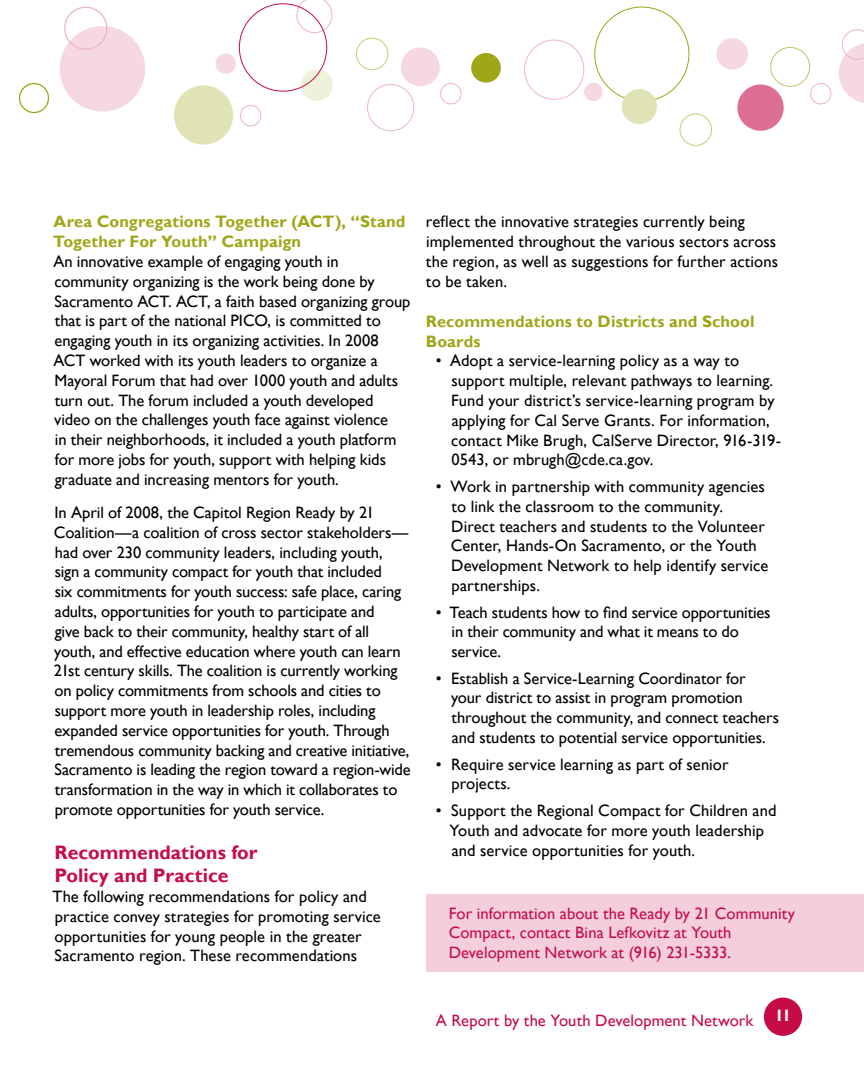
<style>
.page{position:relative;width:864px;height:1080px;background:#fff}
.page>*{position:absolute;margin:0;border:0;box-sizing:border-box;transform-origin:0 0}
.t1{font:700 19.5px/23.4px "Gill Sans";color:#c60c46}
.t2{font:16.5px/19.8px "Gill Sans";letter-spacing:-.005em;color:#000}
.t3{font:16.5px/19.8px "Gill Sans";letter-spacing:.005em;color:#c60c46}
.t4{font:700 16.5px/19.8px "Gill Sans";letter-spacing:.005em;color:#9fa617}
.t5{font:700 16.5px "Gill Sans";color:#fff}
</style>
<div class="page">
<div style="left:716px;top:38px;width:32px;height:32px;background:#f6d8e1;border-radius:50%"></div>
<div style="left:301px;top:69px;width:32px;height:32px;background:#f0f1da;border-radius:50%"></div>
<div style="left:401px;top:47px;width:39px;height:39px;background:#f6d8e1;border-radius:50%"></div>
<div style="left:440px;top:83px;width:21px;height:21px;border:1px solid #edb4c6;border-radius:50%"></div>
<div style="left:471px;top:53px;width:30px;height:30px;background:#9fa617;border-radius:50%"></div>
<div style="left:524px;top:40px;width:60px;height:60px;border:1px solid #edb4c6;border-radius:50%"></div>
<div style="left:584px;top:83px;width:19px;height:18px;background:#f6d8e1;border-radius:50%"></div>
<div style="left:367px;top:84px;width:47px;height:47px;border:1px solid #edb4c6;border-radius:50%"></div>
<div style="left:356px;top:38px;width:32px;height:32px;border:1px solid #c7cb78;border-radius:50%"></div>
<div style="left:216px;top:53px;width:20px;height:21px;background:#f6d8e1;border-radius:50%"></div>
<div style="left:622px;top:89px;width:35px;height:35px;background:#e0e3b5;border-radius:50%"></div>
<svg style="left:296px;top:0;width:36px;height:33px"></svg>
<div style="left:174px;top:85px;width:59px;height:60px;background:#e0e3b5;border-radius:50%"></div>
<div style="left:680px;top:114px;width:32px;height:32px;border:1px solid #c7cb78;border-radius:50%"></div>
<div style="left:770px;top:47px;width:40px;height:40px;border:1px solid #c0c466;border-radius:50%"></div>
<div style="left:810px;top:83px;width:21px;height:21px;border:1px solid #edb4c6;border-radius:50%"></div>
<svg style="left:839px;top:29px;width:25px;height:74px"></svg>
<div style="left:737px;top:84px;width:47px;height:47px;background:#dd7092;border-radius:50%"></div>
<div style="left:240px;top:105px;width:21px;height:21px;border:1px solid #edb4c6;border-radius:50%"></div>
<div style="left:60px;top:26px;width:85px;height:86px;background:#f6d8e1;border-radius:50%"></div>
<div style="left:19px;top:83px;width:30px;height:30px;border:1px solid #9fa617;border-radius:50%"></div>
<div style="left:64px;top:7px;width:43px;height:43px;border:1px solid #edb4c6;border-radius:50%"></div>
<div style="left:764px;top:998px;width:38px;height:38px;background:#c60c46;border-radius:50%"></div>
<div style="left:426px;top:895px;width:438px;height:77px;background:#f4ceda"></div>
<p class="t4" style="left:53px;top:212px;width:354px">Area Congregations Together (ACT), “Stand<br>Together For Youth” Campaign</p>
<p class="t2" style="left:53px;top:252px;width:359px">An innovative example of engaging youth in community organizing is the work being done by Sacramento ACT. ACT, a faith based organizing group that is part of the national PICO, is committed to engaging youth in its organizing activities. In 2008<br>ACT worked with its youth leaders to organize a Mayoral Forum that had over 1000 youth and adults turn out. The forum included a youth developed video on the challenges youth face against violence<br>in their neighborhoods, it included a youth platform for more jobs for youth, support with helping kids graduate and increasing mentors for youth.</p>
<p class="t2" style="left:54px;top:503px;width:358px">In April of 2008, the Capitol Region Ready by 21<br>Coalition—a coalition of cross sector stakeholders— had over 230 community leaders, including youth, sign a community compact for youth that included<br>six commitments for youth success: safe place, caring adults, opportunities for youth to participate and<br>give back to their community, healthy start of all youth, and effective education where youth can learn 21st century skills. The coalition is currently working on policy commitments from schools and cities to support more youth in leadership roles, including expanded service opportunities for youth. Through tremendous community backing and creative initiative, Sacramento is leading the region toward a region-wide transformation in the way in which it collaborates to promote opportunities for youth service.</p>
<p class="t1" style="left:54px;top:841px;width:205px">Recommendations for<br>Policy and Practice</p>
<p class="t2" style="left:53px;top:887px;width:330px">The following recommendations for policy and practice convey strategies for promoting service opportunities for young people in the greater Sacramento region. These recommendations</p>
<p class="t2" style="left:426px;top:212px;width:354px">reflect the innovative strategies currently being implemented throughout the various sectors across the region, as well as suggestions for further actions to be taken.</p>
<p class="t4" style="left:426px;top:312px;width:330px">Recommendations to Districts and School<br>Boards</p>
<p class="t2" style="left:451px;top:351px;width:331px;text-indent:-15px">• Adopt a service-learning policy as a way to support multiple, relevant pathways to learning.<br>Fund your district’s service-learning program by applying for Cal Serve Grants. For information, contact Mike Brugh, CalServe Director, 916-319- 0543, or mbrugh@cde.ca.gov.</p>
<p class="t2" style="left:451px;top:477px;width:319px;text-indent:-15px">• Work in partnership with community agencies to link the classroom to the community.<br>Direct teachers and students to the Volunteer Center, Hands-On Sacramento, or the Youth Development Network to help identify service partnerships.</p>
<p class="t2" style="left:451px;top:602px;width:321px;text-indent:-16px">• Teach students how to find service opportunities in their community and what it means to do service.</p>
<p class="t2" style="left:451px;top:669px;width:330px;text-indent:-15px">• Establish a Service-Learning Coordinator for your district to assist in program promotion throughout the community, and connect teachers and students to potential service opportunities.</p>
<p class="t2" style="left:452px;top:754px;width:278px;text-indent:-16px">• Require service learning as part of senior projects.</p>
<p class="t2" style="left:450px;top:801px;width:328px;text-indent:-14px">• Support the Regional Compact for Children and<br>Youth and advocate for more youth leadership and service opportunities for youth.</p>
<p class="t3" style="left:449px;top:903px;width:348px">For information about the Ready by 21 Community<br>Compact, contact Bina Lefkovitz at Youth<br>Development Network at (916) 231-5333.</p>
<p class="t3" style="left:436px;top:1011px;width:319px">A Report by the Youth Development Network</p>
<p class="t5" style="left:775px;top:1006px;width:18px">11</p>
</div>
